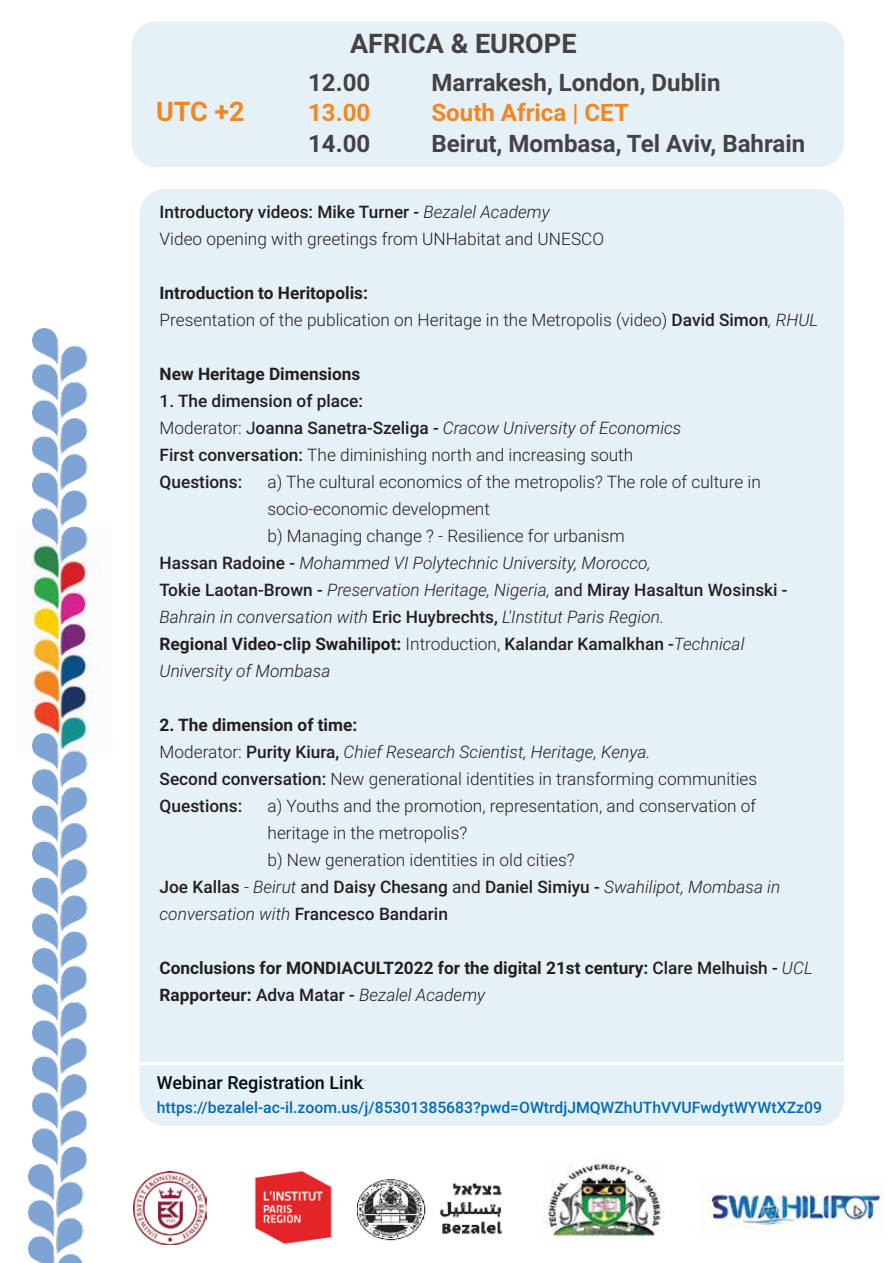
<style>
.page{position:relative;width:893px;height:1263px;background:#fff}
.page>*{position:absolute;margin:0;border:0;box-sizing:border-box;transform-origin:0 0}
.t1{font:700 27px "Roboto";color:#444243}
.t2{font:700 27px "Roboto";color:#f38621}
.t3{font:700 24px "Roboto";color:#444244}
.t4{font:700 24px "Roboto";color:#f38621}
.t5{font:500 18px "Roboto";color:#000}
.t6{font:300 17.25px/27px "Roboto";color:#231f20}
.t7{font:500 17.25px/27px "Roboto";color:#231f20}
.t8{font:700 17.25px/27px "Roboto";color:#231f20}
.t9{font:italic 300 17.25px "Roboto";color:#231f20}
.t10{font:500 15.75px "Roboto";color:#006cb3}
.s1{font-weight:500}
.s2{font-style:italic}
.s3{font-weight:700}
.s4{font-weight:300}
.s5{font-weight:400}
.s6{font-weight:300;font-style:italic}
.s7{font-weight:500;font-style:normal}
.s8{font-weight:100;font-style:italic}
</style>
<div class="page">
<div style="left:139px;top:189px;width:705px;height:937px;background:#e6f0f7;border-radius:25px"></div>
<div style="left:132px;top:21px;width:712px;height:146px;background:#e6f0f7;border-radius:24px"></div>
<img style="left:133px;top:1171px;width:73px;height:73px">
<img style="left:254px;top:1170px;width:78px;height:75px">
<img style="left:356px;top:1179px;width:146px;height:62px">
<img style="left:543px;top:1162px;width:121px;height:77px">
<img style="left:703px;top:1194px;width:181px;height:35px">
<hr style="left:129px;top:1062px;width:733px;height:3px;background:#fff">
<img style="left:28px;top:1166px;width:56px;height:97px">
<img style="left:32px;top:550px;width:69px;height:202px">
<img style="left:33px;top:733px;width:61px;height:216px">
<img style="left:32px;top:949px;width:56px;height:234px">
<img style="left:33px;top:328px;width:61px;height:234px">
<h1 class="t2" style="left:156px;top:93px;width:90px">UTC +2</h1>
<h1 class="t1" style="left:350px;top:24px;width:228px">AFRICA &amp; EUROPE</h1>
<h2 class="t3" style="left:431px;top:65px;width:290px">Marrakesh, London, Dublin</h2>
<h2 class="t4" style="left:431px;top:96px;width:199px">South Africa | CET</h2>
<h2 class="t3" style="left:431px;top:126px;width:375px">Beirut, Mombasa, Tel Aviv, Bahrain</h2>
<h2 class="t3" style="left:308px;top:65px;width:64px">12.00</h2>
<h2 class="t4" style="left:308px;top:96px;width:64px">13.00</h2>
<h2 class="t3" style="left:308px;top:126px;width:64px">14.00</h2>
<p class="t6" style="left:160px;top:198px;width:446px"><span class="s1">Introductory videos: Mike Turner -</span> <span class="s2">Bezalel Academy<br></span>Video opening with greetings from UNHabitat and UNESCO</p>
<p class="t6" style="left:160px;top:279px;width:660px"><span class="s3">Introduction to Heritopolis:<br></span>Presentation of the publication on Heritage in the Metropolis (video) <span class="s1">David Simon</span><span class="s2">, RHUL</span></p>
<p class="t8" style="left:160px;top:360px;width:202px">New Heritage Dimensions</p>
<p class="t7" style="left:160px;top:387px;width:523px">1. The dimension of place:<br><span class="s4">Moderator:</span> <span class="s5">J</span>oanna Sanetra-Szeliga - <span class="s6">Cracow University of Economics </span>First conversation: <span class="s4">The diminishing north and increasing south </span>Questions:</p>
<p class="t6" style="left:268px;top:468px;width:495px">a) The cultural economics of the metropolis? The role of culture in</p>
<p class="t6" style="left:268px;top:495px;width:224px">socio-economic development</p>
<p class="t6" style="left:268px;top:522px;width:359px">b) Managing change ? - Resilience for urbanism</p>
<p class="t9" style="left:160px;top:551px;width:493px"><span class="s7">Hassan Radoine -</span> Mohammed VI Polytechnic University, Morocco,</p>
<p class="t7" style="left:160px;top:576px;width:629px">Tokie Laotan-Brown - <span class="s6">Preservation Heritage, Nigeria,</span> <span class="s5">and</span> Miray Hasaltun Wosinski -</p>
<p class="t9" style="left:160px;top:605px;width:506px">Bahrain in conversation with <span class="s7">Eric Huybrechts,</span> L'Institut Paris Region.</p>
<p class="t8" style="left:160px;top:630px;width:586px">Regional Video-clip Swahilipot: <span class="s4">Introduction,</span> <span class="s1">Kalandar Kamalkhan -</span><span class="s6">Technical</span></p>
<p class="t9" style="left:160px;top:659px;width:172px">University of Mombasa</p>
<p class="t6" style="left:160px;top:711px;width:599px"><span class="s3">2. The dimension of time:<br></span>Moderator: <span class="s1">Purity Kiura,</span> <span class="s2">Chief Research Scientist, Heritage, Kenya.<br></span><span class="s1">Second conversation:</span> New generational identities in transforming communities <span class="s1">Questions:</span></p>
<p class="t6" style="left:268px;top:792px;width:490px">a) Youths and the promotion, representation, and conservation of</p>
<p class="t6" style="left:268px;top:819px;width:201px">heritage in the metropolis?</p>
<p class="t6" style="left:268px;top:846px;width:308px">b) New generation identities in old cities?</p>
<p class="t7" style="left:160px;top:873px;width:622px">Joe Kallas <span class="s6">- Beirut</span> <span class="s5">and</span> Daisy Chesang <span class="s5">and</span> Daniel Simiyu - <span class="s6">Swahilipot, Mombasa in</span></p>
<p class="t7" style="left:160px;top:900px;width:290px"><span class="s6">conversation with</span> Francesco Bandarin</p>
<p class="t8" style="left:160px;top:954px;width:655px">Conclusions for MONDIACULT2022 for the digital 21st century: <span class="s1">Clare Melhuish -</span> <span class="s6">UCL<br></span>Rapporteur: <span class="s1">Adva Matar -</span> <span class="s6">Bezalel Academy</span></p>
<p class="t5" style="left:157px;top:1069px;width:211px">Webinar Registration Link<span class="s8">:</span></p>
<p class="t10" style="left:157px;top:1096px;width:667px">https://bezalel-ac-il.zoom.us/j/85301385683?pwd=OWtrdjJMQWZhUThVVUFwdytWYWtXZz09</p>
</div>
